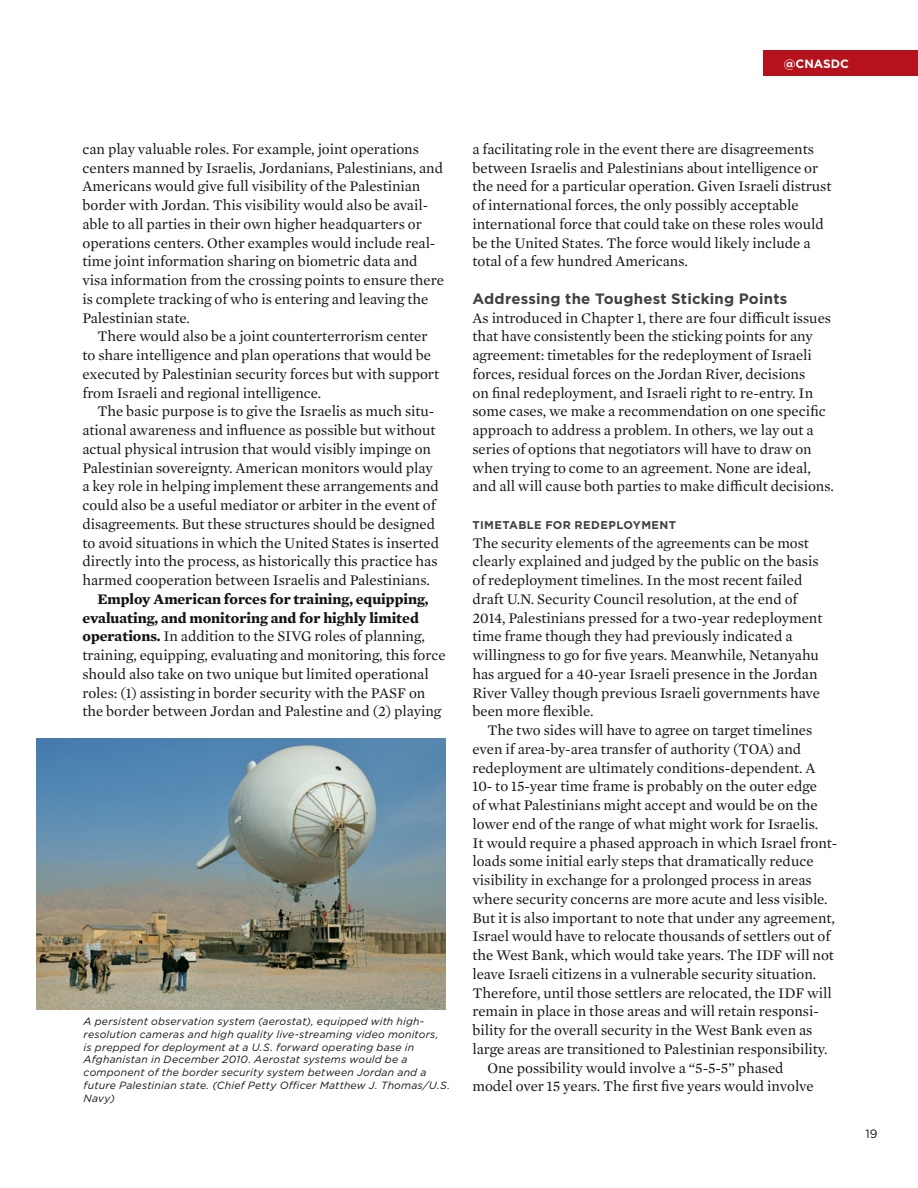
<style>
.page{position:relative;width:918px;height:1188px;background:#fff}
.page>*{position:absolute;margin:0;border:0;box-sizing:border-box;transform-origin:0 0}
.t1{font:15px/18.8px "Mercury Text G1";color:#141414}
.t2{font:700 15px "Gotham";letter-spacing:.015em;color:#414042}
.t3{font:700 12px "Gotham";color:#fff}
.t4{font:12px "Gotham";color:#141414}
.t5{font:700 11.25px "Gotham";letter-spacing:.035em;color:#414042}
.t6{font:italic 10.5px/12.8px "Gotham";letter-spacing:.02em;color:#141414}
.s1{font-weight:700}
</style>
<div class="page">
<div style="left:764px;top:51px;width:154px;height:25px;background:#b5121b"></div>
<img style="left:36px;top:738px;width:409px;height:272px">
<p class="t3" style="left:784px;top:56px;width:67px">@CNASDC</p>
<p class="t1" style="left:82px;top:139px;width:363px">can play valuable roles. For example, joint operations centers manned by Israelis, Jordanians, Palestinians, and Americans would give full visibility of the Palestinian border with Jordan. This visibility would also be avail&shy;able to all parties in their own higher headquarters or operations centers. Other examples would include real&shy;time joint information sharing on biometric data and visa information from the crossing points to ensure there is complete tracking of who is entering and leaving the Palestinian state.</p>
<p class="t1" style="left:82px;top:326px;width:358px;text-indent:15px">There would also be a joint counterterrorism center to share intelligence and plan operations that would be executed by Palestinian security forces but with support from Israeli and regional intelligence.</p>
<p class="t1" style="left:82px;top:401px;width:358px;text-indent:15px">The basic purpose is to give the Israelis as much situ&shy;ational awareness and influence as possible but without actual physical intrusion that would visibly impinge on Palestinian sovereignty. American monitors would play a key role in helping implement these arrangements and could also be a useful mediator or arbiter in the event of disagreements. But these structures should be designed to avoid situations in which the United States is inserted directly into the process, as historically this practice has harmed cooperation between Israelis and Palestinians.</p>
<p class="t1" style="left:82px;top:589px;width:365px;text-indent:15px"><span class="s1">Employ American forces for training, equipping, evaluating, and monitoring and for highly limited operations.</span> In addition to the SIVG roles of planning, training, equipping, evaluating and monitoring, this force should also take on two unique but limited operational roles: (1) assisting in border security with the PASF on the border between Jordan and Palestine and (2) playing</p>
<p class="t6" style="left:84px;top:1015px;width:368px">A persistent observation system (aerostat), equipped with high&shy;resolution cameras and high quality live-streaming video monitors,<br>is prepped for deployment at a U.S. forward operating base in Afghanistan in December 2010. Aerostat systems would be a component of the border security system between Jordan and a future Palestinian state. (Chief Petty Officer Matthew J. Thomas/U.S.<br>Navy)</p>
<p class="t1" style="left:472px;top:139px;width:360px">a facilitating role in the event there are disagreements between Israelis and Palestinians about intelligence or the need for a particular operation. Given Israeli distrust of international forces, the only possibly acceptable international force that could take on these roles would be the United States. The force would likely include a total of a few hundred Americans.</p>
<p class="t2" style="left:472px;top:288px;width:316px">Addressing the Toughest Sticking Points</p>
<p class="t1" style="left:472px;top:307px;width:363px">As introduced in Chapter 1, there are four difficult issues that have consistently been the sticking points for any agreement: timetables for the redeployment of Israeli forces, residual forces on the Jordan River, decisions<br>on final redeployment, and Israeli right to re-entry. In some cases, we make a recommendation on one specific approach to address a problem. In others, we lay out a series of options that negotiators will have to draw on when trying to come to an agreement. None are ideal, and all will cause both parties to make difficult decisions.</p>
<p class="t5" style="left:472px;top:517px;width:205px">TIMETABLE FOR REDEPLOYMENT</p>
<p class="t1" style="left:472px;top:532px;width:352px">The security elements of the agreements can be most clearly explained and judged by the public on the basis of redeployment timelines. In the most recent failed draft U.N. Security Council resolution, at the end of 2014, Palestinians pressed for a two-year redeployment time frame though they had previously indicated a willingness to go for five years. Meanwhile, Netanyahu has argued for a 40-year Israeli presence in the Jordan River Valley though previous Israeli governments have been more flexible.</p>
<p class="t1" style="left:488px;top:720px;width:326px">The two sides will have to agree on target timelines</p>
<p class="t1" style="left:472px;top:739px;width:330px">even if area-by-area transfer of authority (TOA) and</p>
<p class="t1" style="left:472px;top:757px;width:345px">redeployment are ultimately conditions-dependent. A</p>
<p class="t1" style="left:472px;top:776px;width:346px">10- to 15-year time frame is probably on the outer edge</p>
<p class="t1" style="left:472px;top:795px;width:347px">of what Palestinians might accept and would be on the</p>
<p class="t1" style="left:472px;top:814px;width:347px">lower end of the range of what might work for Israelis.</p>
<p class="t1" style="left:472px;top:832px;width:366px">It would require a phased approach in which Israel front-</p>
<p class="t1" style="left:472px;top:851px;width:343px">loads some initial early steps that dramatically reduce</p>
<p class="t1" style="left:472px;top:870px;width:341px">visibility in exchange for a prolonged process in areas</p>
<p class="t1" style="left:472px;top:889px;width:357px">where security concerns are more acute and less visible.</p>
<p class="t1" style="left:472px;top:907px;width:364px">But it is also important to note that under any agreement,</p>
<p class="t1" style="left:472px;top:926px;width:359px">Israel would have to relocate thousands of settlers out of</p>
<p class="t1" style="left:472px;top:945px;width:363px">the West Bank, which would take years. The IDF will not</p>
<p class="t1" style="left:472px;top:964px;width:345px">leave Israeli citizens in a vulnerable security situation.</p>
<p class="t1" style="left:472px;top:982px;width:361px">Therefore, until those settlers are relocated, the IDF will</p>
<p class="t1" style="left:472px;top:1001px;width:348px">remain in place in those areas and will retain responsi-</p>
<p class="t1" style="left:472px;top:1020px;width:341px">bility for the overall security in the West Bank even as</p>
<p class="t1" style="left:472px;top:1039px;width:357px">large areas are transitioned to Palestinian responsibility.</p>
<p class="t1" style="left:488px;top:1057px;width:298px">One possibility would involve a “5-5-5” phased</p>
<p class="t1" style="left:472px;top:1076px;width:343px">model over 15 years. The first five years would involve</p>
<p class="t4" style="left:865px;top:1126px;width:14px">19</p>
</div>
